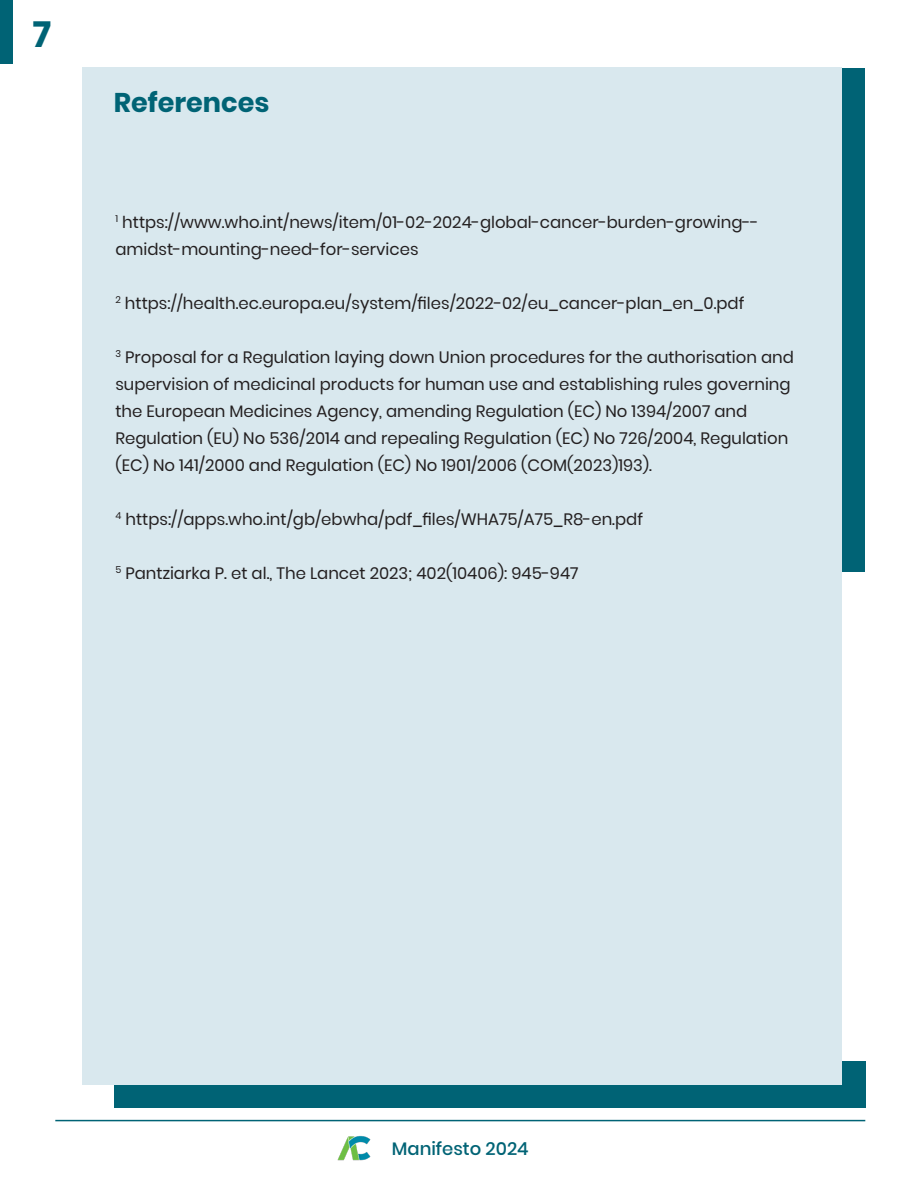
<style>
.page{position:relative;width:918px;height:1188px;background:#fff}
.page>*{position:absolute;margin:0;border:0;box-sizing:border-box;transform-origin:0 0}
.t1{font:700 36px "Poppins";color:#006375}
.t2{font:700 27px "Poppins";color:#006375}
.t3{font:500 18px "Poppins";color:#006375}
.t4{font:16.5px/27px "Poppins";color:#231f20}
</style>
<div class="page">
<div style="left:114px;top:1061px;width:751px;height:47px;background:#006375"></div>
<div style="left:819px;top:68px;width:46px;height:504px;background:#006375"></div>
<div style="left:83px;top:67px;width:759px;height:1017px;background:#d9e8ee"></div>
<hr style="left:55px;top:1120px;width:810px;height:1px;background:#006375">
<img style="left:337px;top:1136px;width:34px;height:25px">
<div style="left:0;top:0;width:13px;height:64px;background:#006375"></div>
<p class="t1" style="left:33px;top:14px;width:20px">7</p>
<p class="t2" style="left:114px;top:86px;width:157px">References</p>
<p class="t4" style="left:115px;top:209px;width:645px"><sup>1</sup> https://www.who.int/news/item/01-02-2024-global-cancer-burden-growing-- amidst-mounting-need-for-services</p>
<p class="t4" style="left:115px;top:290px;width:631px"><sup>2</sup> https://health.ec.europa.eu/system/files/2022-02/eu_cancer-plan_en_0.pdf</p>
<p class="t4" style="left:115px;top:344px;width:680px"><sup>3</sup> Proposal for a Regulation laying down Union procedures for the authorisation and supervision of medicinal products for human use and establishing rules governing the European Medicines Agency, amending Regulation (EC) No 1394/2007 and Regulation (EU) No 536/2014 and repealing Regulation (EC) No 726/2004, Regulation (EC) No 141/2000 and Regulation (EC) No 1901/2006 (COM(2023)193).</p>
<p class="t4" style="left:115px;top:506px;width:529px"><sup>4</sup> https://apps.who.int/gb/ebwha/pdf_files/WHA75/A75_R8-en.pdf</p>
<p class="t4" style="left:115px;top:560px;width:465px"><sup>5</sup> Pantziarka P. et al., The Lancet 2023; 402(10406): 945-947</p>
<p class="t3" style="left:392px;top:1139px;width:138px">Manifesto 2024</p>
</div>
